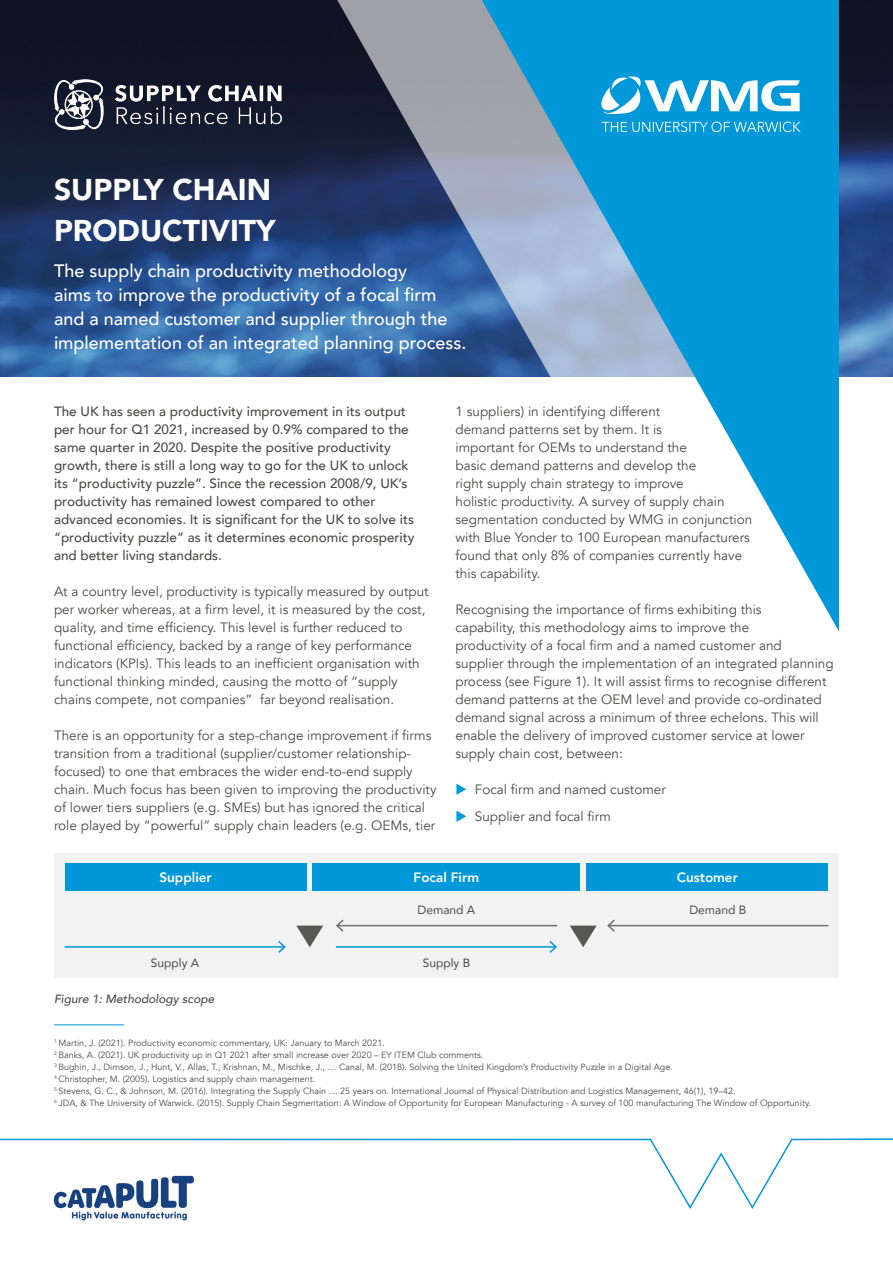
<style>
.page{position:relative;width:893px;height:1263px;background:#fff}
.page>*{position:absolute;margin:0;border:0;box-sizing:border-box;transform-origin:0 0}
.t1{font:900 30px/40.5px "Avenir";color:#fff}
.t2{font:500 18px/24px "Avenir";color:#fff}
.t3{font:13.5px/18px "Avenir";color:#4a4a49}
.t4{font:500 13.5px/18px "Avenir";color:#4a4a49}
.t5{font:800 13.5px "Avenir";color:#fff}
.t6{font:12px "Avenir";color:#4a4a49}
.t7{font:italic 500 12px "Avenir";color:#4a4a49}
.t8{font:9px/12px "Avenir";color:#4a4a49}
.s1{color:#0098d8}
</style>
<div class="page">
<img style="left:71px;top:1211px;width:116px;height:10px">
<img style="left:0;top:0;width:893px;height:376px">
<svg style="left:330px;top:0;width:509px;height:854px"></svg>
<svg style="left:482px;top:0;width:357px;height:631px"></svg>
<svg style="left:602px;top:122px;width:199px;height:10px;background:#3db0e1"></svg>
<svg style="left:597px;top:74px;width:203px;height:41px"></svg>
<svg style="left:0;top:1138px;width:893px;height:71px"></svg>
<div style="left:54px;top:854px;width:785px;height:124px;background:#f2f2f2"></div>
<div style="left:65px;top:863px;width:242px;height:28px;background:#0098d8"></div>
<div style="left:586px;top:863px;width:242px;height:28px;background:#0098d8"></div>
<div style="left:313px;top:863px;width:267px;height:28px;background:#0098d8"></div>
<hr style="left:337px;top:925px;width:220px;height:1px;background:#706f6f">
<svg style="left:336px;top:919px;width:9px;height:13px"></svg>
<hr style="left:608px;top:925px;width:220px;height:1px;background:#706f6f">
<svg style="left:607px;top:919px;width:9px;height:13px"></svg>
<hr style="left:336px;top:946px;width:220px;height:2px;background:#0098d8">
<svg style="left:548px;top:940px;width:9px;height:13px"></svg>
<hr style="left:65px;top:946px;width:220px;height:2px;background:#0098d8">
<svg style="left:277px;top:940px;width:9px;height:13px"></svg>
<svg style="left:296px;top:926px;width:27px;height:21px"></svg>
<svg style="left:570px;top:926px;width:27px;height:21px"></svg>
<hr style="left:54px;top:1024px;width:70px;height:1px;background:#0098d8">
<img style="left:54px;top:79px;width:227px;height:50px">
<h1 class="t1" style="left:54px;top:169px;width:223px">SUPPLY CHAIN<br>PRODUCTIVITY</h1>
<h2 class="t2" style="left:54px;top:258px;width:414px">The supply chain productivity methodology<br>aims to improve the productivity of a focal firm and a named customer and supplier through the implementation of an integrated planning process.</h2>
<p class="t4" style="left:54px;top:402px;width:362px">The UK has seen a productivity improvement in its output per hour for Q1 2021, increased by 0.9% compared to the same quarter in 2020. Despite the positive productivity growth, there is still a long way to go for the UK to unlock its “productivity puzzle”. Since the recession 2008/9, UK’s productivity has remained lowest compared to other advanced economies. It is significant for the UK to solve its “productivity puzzle” as it determines economic prosperity and better living standards.</p>
<p class="t3" style="left:54px;top:583px;width:376px">At a country level, productivity is typically measured by output per worker whereas, at a firm level, it is measured by the cost, quality, and time efficiency. This level is further reduced to functional efficiency, backed by a range of key performance indicators (KPIs). This leads to an inefficient organisation with functional thinking minded, causing the motto of “supply chains compete, not companies” far beyond realisation.</p>
<p class="t3" style="left:54px;top:727px;width:384px">There is an opportunity for a step-change improvement if firms transition from a traditional (supplier/customer relationship&shy;focused) to one that embraces the wider end-to-end supply chain. Much focus has been given to improving the productivity of lower tiers suppliers (e.g. SMEs) but has ignored the critical role played by “powerful” supply chain leaders (e.g. OEMs, tier</p>
<p class="t3" style="left:455px;top:403px;width:298px">1 suppliers) in identifying different<br>demand patterns set by them. It is<br>important for OEMs to understand the<br>basic demand patterns and develop the<br>right supply chain strategy to improve<br>holistic productivity. A survey of supply chain segmentation conducted by WMG in conjunction with Blue Yonder to 100 European manufacturers found that only 8% of companies currently have this capability.</p>
<p class="t3" style="left:455px;top:601px;width:380px">Recognising the importance of firms exhibiting this<br>capability, this methodology aims to improve the<br>productivity of a focal firm and a named customer and<br>supplier through the implementation of an integrated planning process (see Figure 1). It will assist firms to recognise different demand patterns at the OEM level and provide co-ordinated demand signal across a minimum of three echelons. This will enable the delivery of improved customer service at lower supply chain cost, between:</p>
<p class="t3" style="left:455px;top:781px;width:212px"><span class="s1">◆</span> Focal firm and named customer</p>
<p class="t3" style="left:455px;top:807px;width:157px"><span class="s1">◆</span> Supplier and focal firm</p>
<p class="t5" style="left:159px;top:866px;width:54px">Supplier</p>
<p class="t5" style="left:414px;top:866px;width:67px">Focal Firm</p>
<p class="t5" style="left:677px;top:866px;width:63px">Customer</p>
<p class="t6" style="left:151px;top:953px;width:50px">Supply A</p>
<p class="t7" style="left:54px;top:991px;width:162px">Figure 1: Methodology scope</p>
<p class="t6" style="left:418px;top:900px;width:59px">Demand A</p>
<p class="t6" style="left:423px;top:953px;width:49px">Supply B</p>
<p class="t6" style="left:689px;top:900px;width:58px">Demand B</p>
<p class="t8" style="left:54px;top:1036px;width:759px"><sup>1</sup> Martin, J. (2021). Productivity economic commentary, UK: January to March 2021.<br><sup>2</sup> Banks, A. (2021). UK productivity up in Q1 2021 after small increase over 2020 – EY ITEM Club comments.<br><sup>3</sup> Bughin, J., Dimson, J., Hunt, V., Allas, T., Krishnan, M., Mischke, J., … Canal, M. (2018). Solving the United Kingdom’s Productivity Puzzle in a Digital Age.<br><sup>4</sup> Christopher, M. (2005). Logistics and supply chain management.<br><sup>5</sup> Stevens, G. C., &amp; Johnson, M. (2016). Integrating the Supply Chain … 25 years on. International Journal of Physical Distribution and Logistics Management, 46(1), 19–42.<br><sup>6</sup> JDA, &amp; The University of Warwick. (2015). Supply Chain Segmentation: A Window of Opportunity for European Manufacturing - A survey of 100 manufacturing The Window of Opportunity.</p>
</div>
